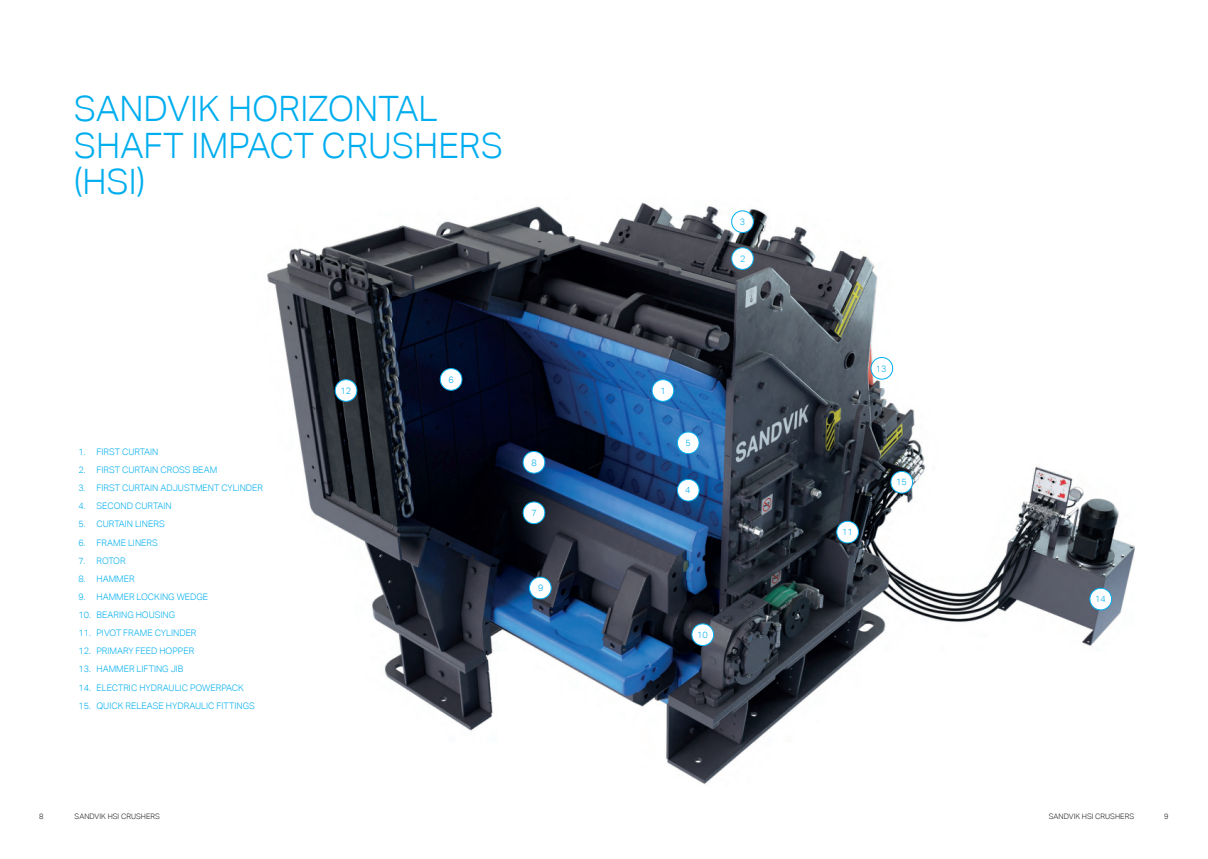
<style>
.page{position:relative;width:1208px;height:859px;background:#fff}
.page>*{position:absolute;margin:0;border:0;box-sizing:border-box;transform-origin:0 0}
.t1{font:300 35px/36.8px "Aktiv Grotesk";color:#00aeef}
.t2{font:300 9px "Aktiv Grotesk";color:#00aeef}
.t3{font:300 7.5px "Aktiv Grotesk";color:#231f20}
.t4{font:300 7.5px "Aktiv Grotesk Corp";color:#231f20}
</style>
<div class="page">
<img style="left:267px;top:202px;width:868px;height:583px">
<div style="left:731px;top:248px;width:22px;height:21px;background:#fff;border-radius:50%"></div>
<div style="left:731px;top:247px;width:22px;height:23px;border:1px solid #00aeef;border-radius:50%"></div>
<div style="left:440px;top:369px;width:22px;height:21px;background:#fff;border-radius:50%"></div>
<div style="left:440px;top:368px;width:22px;height:22px;border:1px solid #00aeef;border-radius:50%"></div>
<div style="left:692px;top:624px;width:21px;height:21px;background:#fff;border-radius:50%"></div>
<div style="left:691px;top:624px;width:23px;height:22px;border:1px solid #00aeef;border-radius:50%"></div>
<div style="left:731px;top:211px;width:22px;height:22px;background:#fff;border-radius:50%"></div>
<div style="left:731px;top:211px;width:22px;height:22px;border:1px solid #00aeef;border-radius:50%"></div>
<div style="left:523px;top:502px;width:22px;height:22px;background:#fff;border-radius:50%"></div>
<div style="left:523px;top:502px;width:22px;height:22px;border:1px solid #00aeef;border-radius:50%"></div>
<div style="left:836px;top:521px;width:22px;height:22px;background:#fff;border-radius:50%"></div>
<div style="left:836px;top:521px;width:22px;height:22px;border:1px solid #00aeef;border-radius:50%"></div>
<div style="left:1090px;top:588px;width:21px;height:22px;background:#fff;border-radius:50%"></div>
<div style="left:1089px;top:588px;width:22px;height:22px;border:1px solid #00aeef;border-radius:50%"></div>
<div style="left:677px;top:479px;width:22px;height:22px;background:#fff;border-radius:50%"></div>
<div style="left:677px;top:479px;width:22px;height:22px;border:1px solid #00aeef;border-radius:50%"></div>
<div style="left:523px;top:451px;width:22px;height:22px;background:#fff;border-radius:50%"></div>
<div style="left:523px;top:451px;width:22px;height:22px;border:1px solid #00aeef;border-radius:50%"></div>
<div style="left:335px;top:380px;width:22px;height:21px;background:#fff;border-radius:50%"></div>
<div style="left:335px;top:379px;width:22px;height:23px;border:1px solid #00aeef;border-radius:50%"></div>
<div style="left:891px;top:471px;width:21px;height:22px;background:#fff;border-radius:50%"></div>
<div style="left:890px;top:471px;width:23px;height:22px;border:1px solid #00aeef;border-radius:50%"></div>
<div style="left:677px;top:432px;width:22px;height:22px;background:#fff;border-radius:50%"></div>
<div style="left:677px;top:432px;width:22px;height:22px;border:1px solid #00aeef;border-radius:50%"></div>
<div style="left:529px;top:577px;width:22px;height:22px;background:#fff;border-radius:50%"></div>
<div style="left:529px;top:577px;width:22px;height:22px;border:1px solid #00aeef;border-radius:50%"></div>
<div style="left:871px;top:357px;width:21px;height:22px;background:#fff;border-radius:50%"></div>
<div style="left:870px;top:357px;width:23px;height:22px;border:1px solid #00aeef;border-radius:50%"></div>
<div style="left:652px;top:380px;width:22px;height:21px;background:#fff;border-radius:50%"></div>
<div style="left:652px;top:379px;width:22px;height:23px;border:1px solid #00aeef;border-radius:50%"></div>
<h1 class="t1" style="left:74px;top:90px;width:431px">SANDVIK HORIZONTAL<br>SHAFT IMPACT CRUSHERS (HSI)</h1>
<p class="t2" style="left:78px;top:446px;width:81px">1. FIRST CURTAIN</p>
<p class="t2" style="left:78px;top:465px;width:140px">2. FIRST CURTAIN CROSS BEAM</p>
<p class="t2" style="left:78px;top:483px;width:186px">3. FIRST CURTAIN ADJUSTMENT CYLINDER</p>
<p class="t2" style="left:78px;top:501px;width:95px">4. SECOND CURTAIN</p>
<p class="t2" style="left:78px;top:519px;width:88px">5. CURTAIN LINERS</p>
<p class="t2" style="left:78px;top:537px;width:81px">6. FRAME LINERS</p>
<p class="t2" style="left:78px;top:555px;width:49px">7. ROTOR</p>
<p class="t2" style="left:78px;top:573px;width:58px">8. HAMMER</p>
<p class="t2" style="left:78px;top:592px;width:131px">9. HAMMER LOCKING WEDGE</p>
<p class="t2" style="left:78px;top:610px;width:98px">10. BEARING HOUSING</p>
<p class="t2" style="left:78px;top:628px;width:120px">11. PIVOT FRAME CYLINDER</p>
<p class="t2" style="left:78px;top:646px;width:117px">12. PRIMARY FEED HOPPER</p>
<p class="t2" style="left:78px;top:664px;width:106px">13. HAMMER LIFTING JIB</p>
<p class="t2" style="left:78px;top:682px;width:167px">14. ELECTRIC HYDRAULIC POWERPACK</p>
<p class="t2" style="left:78px;top:700px;width:178px">15. QUICK RELEASE HYDRAULIC FITTINGS</p>
<p class="t2" style="left:340px;top:385px;width:12px">12</p>
<p class="t2" style="left:448px;top:374px;width:7px">6</p>
<p class="t2" style="left:531px;top:457px;width:7px">8</p>
<p class="t2" style="left:531px;top:508px;width:7px">7</p>
<p class="t2" style="left:538px;top:583px;width:7px">9</p>
<p class="t2" style="left:740px;top:217px;width:7px">3</p>
<p class="t2" style="left:740px;top:253px;width:7px">2</p>
<p class="t2" style="left:660px;top:385px;width:7px">1</p>
<p class="t2" style="left:685px;top:438px;width:7px">5</p>
<p class="t2" style="left:685px;top:485px;width:7px">4</p>
<p class="t2" style="left:697px;top:630px;width:12px">10</p>
<p class="t2" style="left:876px;top:363px;width:12px">13</p>
<p class="t2" style="left:842px;top:527px;width:12px">11</p>
<p class="t2" style="left:896px;top:477px;width:12px">15</p>
<p class="t2" style="left:1095px;top:594px;width:12px">14</p>
<p class="t4" style="left:39px;top:812px;width:6px">8</p>
<p class="t3" style="left:75px;top:812px;width:87px">SANDVIK HSI CRUSHERS</p>
<p class="t3" style="left:1048px;top:812px;width:87px">SANDVIK HSI CRUSHERS</p>
<p class="t3" style="left:1164px;top:812px;width:6px">9</p>
</div>
